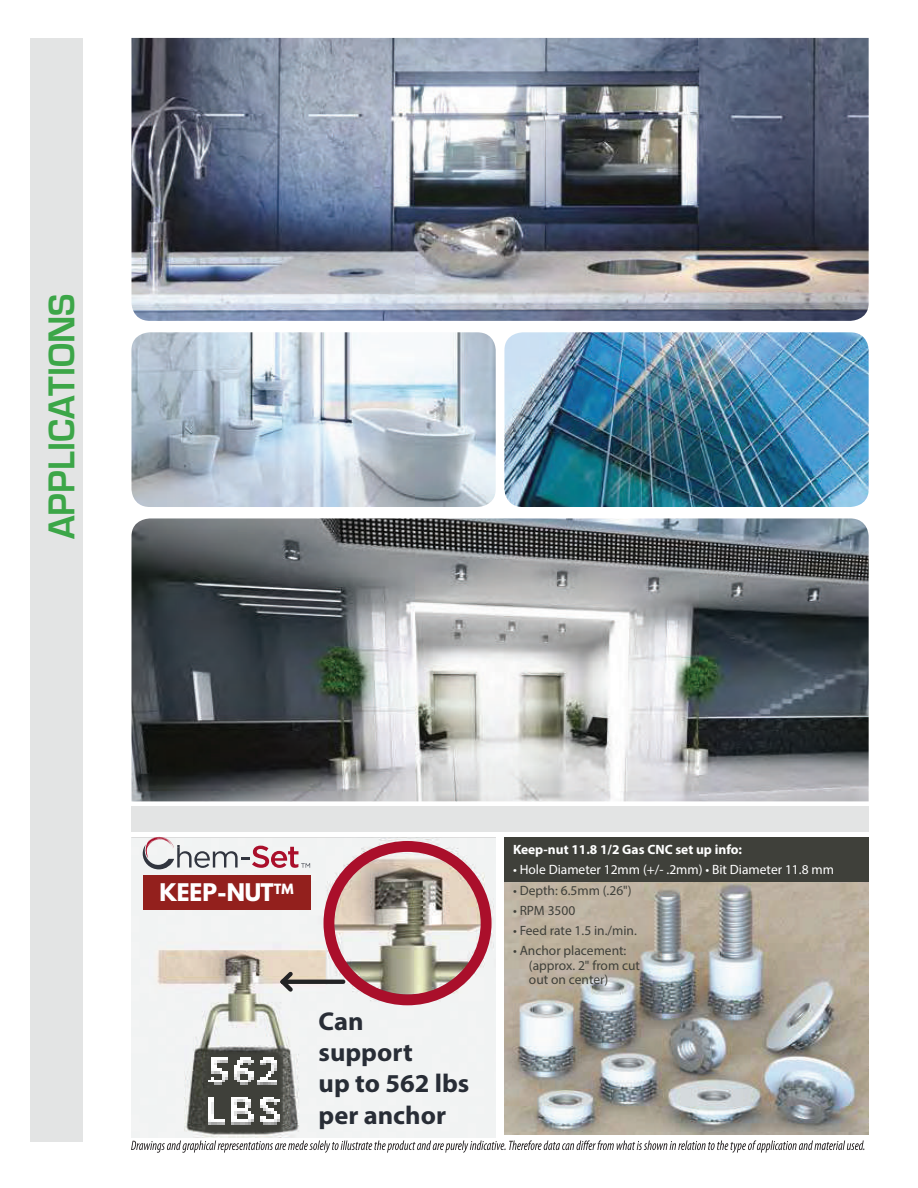
<style>
.page{position:relative;width:918px;height:1188px;background:#fff}
.page>*{position:absolute;margin:0;border:0;box-sizing:border-box;transform-origin:0 0}
.t1{font:700 38.55px "Eurostile";color:#3ca648;scale:.96 1}
.t2{font:700 27.3px/32.7px "Myriad Pro";color:#231f20}
.t3{font:700 25.8px/31.5px "Myriad Pro";color:#282d36}
.t4{font:700 21.6px "League Spartan";color:#fff}
.t5{font:13.5px/14.2px "Myriad Pro";color:#3f403a}
.t6{font:13.5px "Myriad Pro";color:#fff}
.t7{font:700 13.5px "Myriad Pro";color:#fff}
</style>
<div class="page">
<img style="left:131px;top:38px;width:738px;height:283px">
<img style="left:131px;top:332px;width:365px;height:175px">
<img style="left:504px;top:332px;width:365px;height:175px">
<img style="left:131px;top:518px;width:738px;height:283px">
<div style="left:30px;top:38px;width:53px;height:1104px;background:#e3e4e4"></div>
<svg style="left:131px;top:1140px;width:733px;height:13px"></svg>
<div style="left:132px;top:807px;width:737px;height:25px;background:#e3e4e4"></div>
<img style="left:504px;top:882px;width:365px;height:252px">
<img style="left:132px;top:838px;width:363px;height:299px">
<svg style="left:143px;top:837px;width:347px;height:163px"></svg>
<div style="left:324px;top:841px;width:168px;height:164px;border:11px solid #aa0f2b;border-radius:50%"></div>
<div style="left:205px;top:1051px;width:78px;height:81px;background:#3f403a"></div>
<img style="left:208px;top:1057px;width:71px;height:67px">
<div style="left:504px;top:837px;width:365px;height:45px;background:#3f403a"></div>
<h1 class="t1" style="left:41px;top:539px;width:257px;rotate:-90deg">APPLICATIONS</h1>
<h3 class="t4" style="left:159px;top:875px;width:136px">KEEP-NUT<sup>TM</sup></h3>
<h2 class="t2" style="left:316px;top:996px;width:157px">Can<br>support<br>up to 562 lbs of pressure</h2>
<h3 class="t3" style="left:319px;top:1005px;width:152px">Can<br>support<br>up to 562 lbs per anchor</h3>
<p class="t7" style="left:513px;top:841px;width:231px">Keep-nut 11.8 1/2 Gas CNC set up info:</p>
<p class="t6" style="left:513px;top:861px;width:323px">• Hole Diameter 12mm (+/- .2mm) • Bit Diameter 11.8 mm</p>
<p class="t5" style="left:513px;top:883px;width:120px">• Depth: 6.5mm (.26")</p>
<p class="t5" style="left:513px;top:903px;width:64px">• RPM 3500</p>
<p class="t5" style="left:513px;top:923px;width:125px">• Feed rate 1.5 in./min.</p>
<p class="t5" style="left:529px;top:943px;width:113px;text-indent:-16px">• Anchor placement: (approx. 2" from cut out on center)</p>
</div>
